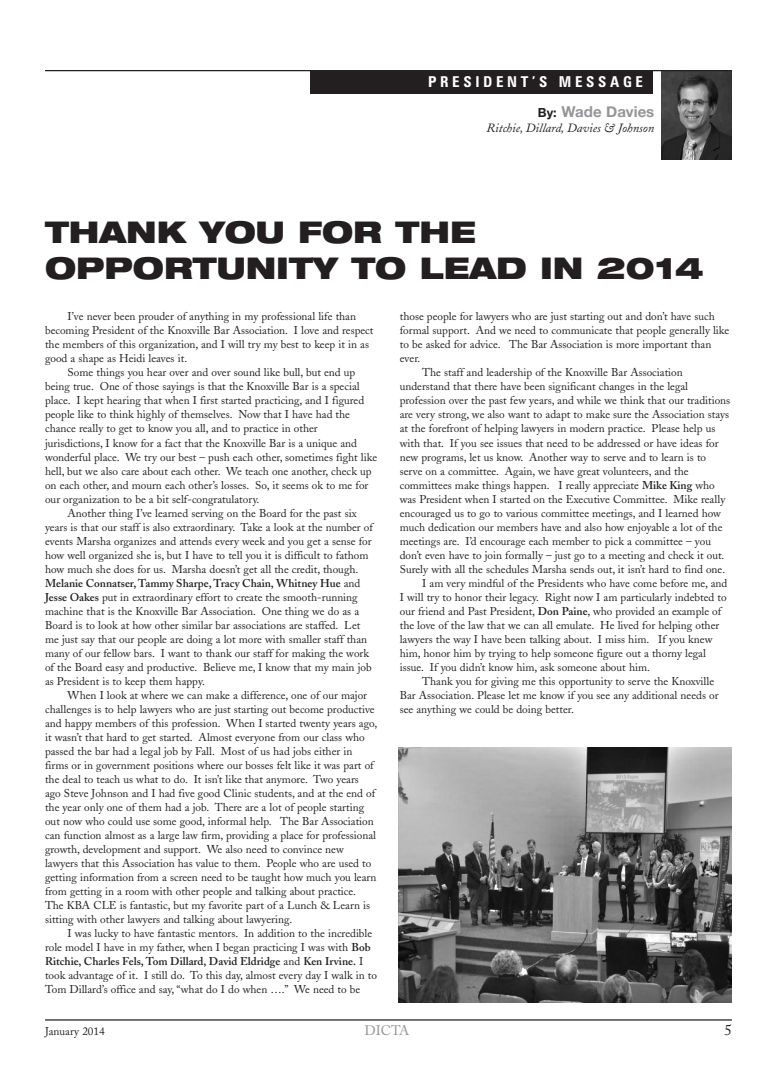
<style>
.page{position:relative;width:777px;height:1080px;background:#fff}
.page>*{position:absolute;margin:0;border:0;box-sizing:border-box;transform-origin:0 0}
.t1{font:900 expanded 30px/36px "Helvetica Neue";color:#231f20}
.t2{font:700 condensed 15px "Zurich BT";letter-spacing:.245em;color:#fff}
.t3{font:700 15px "Helvetica Neue";color:#939598}
.t4{font:15px "Adobe Caslon";color:#231f20}
.t5{font:13.75px "Adobe Caslon";color:#939598}
.t6{font:italic 12.5px "Adobe Caslon";color:#231f20}
.t7{font:11.25px "Adobe Caslon";color:#231f20}
.t8{font:600 11.25px "Adobe Caslon";color:#231f20}
.s1{font-size:12.5px;color:#231f20}
.s2{font-weight:400}
.s3{font-weight:600}
</style>
<div class="page">
<hr style="left:45px;top:1019px;width:686px;height:2px;background:#231f20">
<img style="left:661px;top:71px;width:70px;height:89px">
<div style="left:310px;top:71px;width:342px;height:23px;background:#231f20"></div>
<hr style="left:45px;top:70px;width:686px;height:1px;background:#231f20">
<img style="left:398px;top:747px;width:333px;height:256px">
<h2 class="t2" style="left:428px;top:76px;width:216px">PRESIDENT’S MESSAGE</h2>
<h2 class="t3" style="left:537px;top:102px;width:118px"><span class="s1">By:</span> Wade Davies</h2>
<p class="t6" style="left:486px;top:124px;width:169px">Ritchie, Dillard, Davies &amp; Johnson</p>
<h1 class="t1" style="left:45px;top:216px;width:660px">THANK YOU FOR THE<br>OPPORTUNITY TO LEAD IN 2014</h1>
<p class="t7" style="left:68px;top:312px;width:290px">I’ve never been prouder of anything in my professional life than</p>
<p class="t7" style="left:45px;top:326px;width:330px">becoming President of the Knoxville Bar Association. I love and respect</p>
<p class="t7" style="left:45px;top:340px;width:325px">the members of this organization, and I will try my best to keep it in as</p>
<p class="t7" style="left:45px;top:354px;width:144px">good a shape as Heidi leaves it.</p>
<p class="t7" style="left:67px;top:368px;width:289px">Some things you hear over and over sound like bull, but end up</p>
<p class="t7" style="left:45px;top:382px;width:316px">being true. One of those sayings is that the Knoxville Bar is a special</p>
<p class="t7" style="left:45px;top:397px;width:320px">place. I kept hearing that when I first started practicing, and I figured</p>
<p class="t7" style="left:45px;top:411px;width:306px">people like to think highly of themselves. Now that I have had the</p>
<p class="t7" style="left:45px;top:425px;width:274px">chance really to get to know you all, and to practice in other</p>
<p class="t7" style="left:45px;top:439px;width:313px">jurisdictions, I know for a fact that the Knoxville Bar is a unique and</p>
<p class="t7" style="left:45px;top:453px;width:333px">wonderful place. We try our best – push each other, sometimes fight like</p>
<p class="t7" style="left:45px;top:467px;width:328px">hell, but we also care about each other. We teach one another, check up</p>
<p class="t7" style="left:45px;top:481px;width:325px">on each other, and mourn each other’s losses. So, it seems ok to me for</p>
<p class="t7" style="left:45px;top:495px;width:216px">our organization to be a bit self-congratulatory.</p>
<p class="t7" style="left:67px;top:509px;width:290px">Another thing I’ve learned serving on the Board for the past six</p>
<p class="t7" style="left:45px;top:523px;width:329px">years is that our staff is also extraordinary. Take a look at the number of</p>
<p class="t7" style="left:45px;top:537px;width:328px">events Marsha organizes and attends every week and you get a sense for</p>
<p class="t7" style="left:45px;top:551px;width:325px">how well organized she is, but I have to tell you it is difficult to fathom</p>
<p class="t7" style="left:45px;top:565px;width:315px">how much she does for us. Marsha doesn’t get all the credit, though.</p>
<p class="t8" style="left:45px;top:579px;width:317px">Melanie Connatser, Tammy Sharpe, Tracy Chain, Whitney Hue <span class="s2">and</span></p>
<p class="t7" style="left:45px;top:593px;width:314px"><span class="s3">Jesse Oakes</span> put in extraordinary effort to create the smooth-running</p>
<p class="t7" style="left:45px;top:607px;width:315px">machine that is the Knoxville Bar Association. One thing we do as a</p>
<p class="t7" style="left:45px;top:621px;width:317px">Board is to look at how other similar bar associations are staffed. Let</p>
<p class="t7" style="left:45px;top:635px;width:323px">me just say that our people are doing a lot more with smaller staff than</p>
<p class="t7" style="left:45px;top:649px;width:325px">many of our fellow bars. I want to thank our staff for making the work</p>
<p class="t7" style="left:45px;top:663px;width:328px">of the Board easy and productive. Believe me, I know that my main job</p>
<p class="t7" style="left:45px;top:677px;width:161px">as President is to keep them happy.</p>
<p class="t7" style="left:67px;top:691px;width:301px">When I look at where we can make a difference, one of our major</p>
<p class="t7" style="left:45px;top:705px;width:331px">challenges is to help lawyers who are just starting out become productive</p>
<p class="t7" style="left:45px;top:719px;width:333px">and happy members of this profession. When I started twenty years ago,</p>
<p class="t7" style="left:45px;top:733px;width:321px">it wasn’t that hard to get started. Almost everyone from our class who</p>
<p class="t7" style="left:45px;top:747px;width:309px">passed the bar had a legal job by Fall. Most of us had jobs either in</p>
<p class="t7" style="left:45px;top:761px;width:330px">firms or in government positions where our bosses felt like it was part of</p>
<p class="t7" style="left:45px;top:775px;width:315px">the deal to teach us what to do. It isn’t like that anymore. Two years</p>
<p class="t7" style="left:45px;top:789px;width:331px">ago Steve Johnson and I had five good Clinic students, and at the end of</p>
<p class="t7" style="left:45px;top:803px;width:320px">the year only one of them had a job. There are a lot of people starting</p>
<p class="t7" style="left:45px;top:817px;width:330px">out now who could use some good, informal help. The Bar Association</p>
<p class="t7" style="left:45px;top:831px;width:332px">can function almost as a large law firm, providing a place for professional</p>
<p class="t7" style="left:45px;top:845px;width:300px">growth, development and support. We also need to convince new</p>
<p class="t7" style="left:45px;top:859px;width:328px">lawyers that this Association has value to them. People who are used to</p>
<p class="t7" style="left:45px;top:873px;width:333px">getting information from a screen need to be taught how much you learn</p>
<p class="t7" style="left:45px;top:887px;width:312px">from getting in a room with other people and talking about practice.</p>
<p class="t7" style="left:45px;top:901px;width:326px">The KBA CLE is fantastic, but my favorite part of a Lunch &amp; Learn is</p>
<p class="t7" style="left:45px;top:915px;width:249px">sitting with other lawyers and talking about lawyering.</p>
<p class="t7" style="left:67px;top:929px;width:306px">I was lucky to have fantastic mentors. In addition to the incredible</p>
<p class="t7" style="left:45px;top:943px;width:327px">role model I have in my father, when I began practicing I was with <span class="s3">Bob</span></p>
<p class="t8" style="left:45px;top:957px;width:320px">Ritchie, Charles Fels, Tom Dillard, David Eldridge <span class="s2">and</span> Ken Irvine. <span class="s2">I</span></p>
<p class="t7" style="left:45px;top:971px;width:333px">took advantage of it. I still do. To this day, almost every day I walk in to</p>
<p class="t7" style="left:45px;top:985px;width:317px">Tom Dillard’s office and say, “what do I do when ….” We need to be</p>
<p class="t7" style="left:399px;top:312px;width:316px">those people for lawyers who are just starting out and don’t have such</p>
<p class="t7" style="left:399px;top:326px;width:331px">formal support. And we need to communicate that people generally like</p>
<p class="t7" style="left:399px;top:340px;width:313px">to be asked for advice. The Bar Association is more important than</p>
<p class="t7" style="left:399px;top:354px;width:22px">ever.</p>
<p class="t7" style="left:422px;top:368px;width:262px">The staff and leadership of the Knoxville Bar Association</p>
<p class="t7" style="left:399px;top:382px;width:290px">understand that there have been significant changes in the legal</p>
<p class="t7" style="left:399px;top:397px;width:332px">profession over the past few years, and while we think that our traditions</p>
<p class="t7" style="left:399px;top:411px;width:331px">are very strong, we also want to adapt to make sure the Association stays</p>
<p class="t7" style="left:399px;top:425px;width:317px">at the forefront of helping lawyers in modern practice. Please help us</p>
<p class="t7" style="left:399px;top:439px;width:320px">with that. If you see issues that need to be addressed or have ideas for</p>
<p class="t7" style="left:399px;top:453px;width:308px">new programs, let us know. Another way to serve and to learn is to</p>
<p class="t7" style="left:399px;top:467px;width:290px">serve on a committee. Again, we have great volunteers, and the</p>
<p class="t7" style="left:399px;top:481px;width:316px">committees make things happen. I really appreciate <span class="s3">Mike King</span> who</p>
<p class="t7" style="left:399px;top:495px;width:327px">was President when I started on the Executive Committee. Mike really</p>
<p class="t7" style="left:399px;top:509px;width:322px">encouraged us to go to various committee meetings, and I learned how</p>
<p class="t7" style="left:399px;top:523px;width:324px">much dedication our members have and also how enjoyable a lot of the</p>
<p class="t7" style="left:399px;top:537px;width:313px">meetings are. I’d encourage each member to pick a committee – you</p>
<p class="t7" style="left:399px;top:551px;width:326px">don’t even have to join formally – just go to a meeting and check it out.</p>
<p class="t7" style="left:399px;top:565px;width:327px">Surely with all the schedules Marsha sends out, it isn’t hard to find one.</p>
<p class="t7" style="left:422px;top:579px;width:306px">I am very mindful of the Presidents who have come before me, and</p>
<p class="t7" style="left:399px;top:593px;width:328px">I will try to honor their legacy. Right now I am particularly indebted to</p>
<p class="t7" style="left:399px;top:607px;width:323px">our friend and Past President, <span class="s3">Don Paine</span>, who provided an example of</p>
<p class="t7" style="left:399px;top:621px;width:321px">the love of the law that we can all emulate. He lived for helping other</p>
<p class="t7" style="left:399px;top:635px;width:314px">lawyers the way I have been talking about. I miss him. If you knew</p>
<p class="t7" style="left:399px;top:649px;width:307px">him, honor him by trying to help someone figure out a thorny legal</p>
<p class="t7" style="left:399px;top:663px;width:252px">issue. If you didn’t know him, ask someone about him.</p>
<p class="t7" style="left:422px;top:677px;width:293px">Thank you for giving me this opportunity to serve the Knoxville</p>
<p class="t7" style="left:399px;top:691px;width:320px">Bar Association. Please let me know if you see any additional needs or</p>
<p class="t7" style="left:399px;top:705px;width:176px">see anything we could be doing better.</p>
<p class="t7" style="left:45px;top:1027px;width:61px">January 2014</p>
<p class="t5" style="left:364px;top:1025px;width:46px">DICTA</p>
<h2 class="t4" style="left:724px;top:1024px;width:9px">5</h2>
</div>
